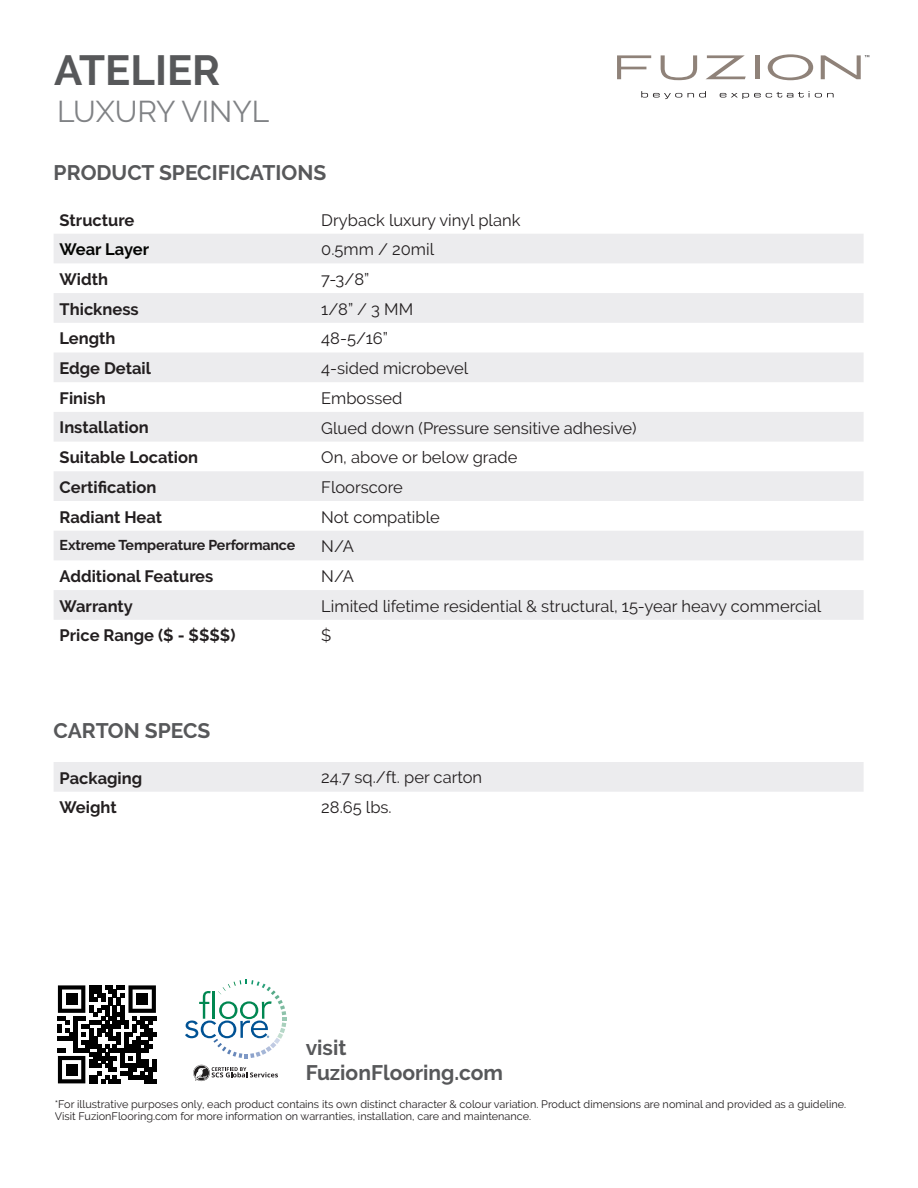
<style>
.page{position:relative;width:918px;height:1188px;background:#fff}
.page>*{position:absolute;margin:0;border:0;box-sizing:border-box;transform-origin:0 0}
.t1{font:700 42px "Raleway";color:#57585a}
.t2{font:30px "Raleway";color:#808285}
.t3{font:700 21px/25.2px "Raleway";color:#57585a}
.Paragraph_Style_1{font:16.5px "Raleway";color:#231f20}
.t4{font:700 16.5px/29.7px "Raleway";color:#231f20}
.t5{font:700 16.5px "Raleway";color:#040503}
.t6{font:700 14.25px "Raleway";letter-spacing:-.01em;color:#231f20}
.t7{font:10.8px/12px "Raleway";color:#231f20}
</style>
<div class="page">
<svg style="left:617px;top:55px;width:34px;height:24px"></svg>
<svg style="left:661px;top:55px;width:36px;height:25px"></svg>
<svg style="left:706px;top:55px;width:40px;height:24px"></svg>
<hr style="left:755px;top:55px;width:4px;height:24px;background:#8f8279">
<svg style="left:768px;top:54px;width:45px;height:26px"></svg>
<svg style="left:821px;top:55px;width:48px;height:24px"></svg>
<svg style="left:641px;top:91px;width:41px;height:8px"></svg>
<svg style="left:688px;top:91px;width:18px;height:7px"></svg>
<svg style="left:720px;top:91px;width:114px;height:8px"></svg>
<svg style="left:54px;top:234px;width:810px;height:386px;fill:#ececee"></svg>
<div style="left:54px;top:762px;width:810px;height:30px;background:#ececee"></div>
<svg style="left:185px;top:980px;width:101px;height:78px"></svg>
<svg style="left:193px;top:1065px;width:85px;height:16px"></svg>
<svg style="left:58px;top:985px;width:98px;height:99px"></svg>
<div style="left:66px;top:993px;width:12px;height:12px;background:#000"></div>
<div style="left:136px;top:993px;width:12px;height:12px;background:#000"></div>
<div style="left:66px;top:1064px;width:12px;height:12px;background:#000"></div>
<p class="t1" style="left:54px;top:46px;width:168px">ATELIER</p>
<h2 class="t2" style="left:57px;top:94px;width:214px">LUXURY VINYL</h2>
<h3 class="t3" style="left:54px;top:160px;width:274px">PRODUCT SPECIFICATIONS</h3>
<h3 class="t4" style="left:60px;top:205px;width:76px">Structure</h3>
<h3 class="t5" style="left:60px;top:240px;width:91px">Wear Layer</h3>
<h3 class="t4" style="left:60px;top:264px;width:140px">Width<br>Thickness<br>Length<br>Edge Detail<br>Finish<br>Installation<br>Suitable Location<br>Certification<br>Radiant Heat</h3>
<h3 class="t6" style="left:60px;top:537px;width:237px">Extreme Temperature Performance</h3>
<h3 class="t4" style="left:60px;top:561px;width:177px">Additional Features<br>Warranty<br>Price Range ($ - $$$$)</h3>
<p class="Paragraph_Style_1" style="left:321px;top:210px;width:201px">Dryback luxury vinyl plank</p>
<p class="Paragraph_Style_1" style="left:321px;top:240px;width:114px">0.5mm / 20mil</p>
<p class="Paragraph_Style_1" style="left:321px;top:270px;width:50px">7-3/8”</p>
<p class="Paragraph_Style_1" style="left:321px;top:299px;width:93px">1/8” / 3 MM</p>
<p class="Paragraph_Style_1" style="left:321px;top:329px;width:68px">48-5/16”</p>
<p class="Paragraph_Style_1" style="left:321px;top:359px;width:149px">4-sided microbevel</p>
<p class="Paragraph_Style_1" style="left:321px;top:388px;width:83px">Embossed</p>
<p class="Paragraph_Style_1" style="left:321px;top:418px;width:317px">Glued down (Pressure sensitive adhesive)</p>
<p class="Paragraph_Style_1" style="left:321px;top:448px;width:198px">On, above or below grade</p>
<p class="Paragraph_Style_1" style="left:321px;top:478px;width:83px">Floorscore</p>
<p class="Paragraph_Style_1" style="left:321px;top:507px;width:120px">Not compatible</p>
<p class="Paragraph_Style_1" style="left:321px;top:537px;width:34px">N/A</p>
<p class="Paragraph_Style_1" style="left:321px;top:567px;width:34px">N/A</p>
<p class="Paragraph_Style_1" style="left:321px;top:596px;width:501px">Limited lifetime residential &amp; structural, 15-year heavy commercial</p>
<p class="Paragraph_Style_1" style="left:321px;top:626px;width:12px">$</p>
<h3 class="t3" style="left:54px;top:718px;width:158px">CARTON SPECS</h3>
<h3 class="t4" style="left:60px;top:763px;width:84px">Packaging<br>Weight</h3>
<p class="Paragraph_Style_1" style="left:321px;top:767px;width:162px">24.7 sq./ft. per carton</p>
<p class="Paragraph_Style_1" style="left:321px;top:797px;width:72px">28.65 lbs.</p>
<h3 class="t3" style="left:306px;top:1035px;width:199px">visit<br>FuzionFlooring.com</h3>
<p class="t7" style="left:55px;top:1098px;width:793px">*For illustrative purposes only, each product contains its own distinct character &amp; colour variation. Product dimensions are nominal and provided as a guideline.<br>Visit FuzionFlooring.com for more information on warranties, installation, care and maintenance.</p>
<p class="t7" style="left:59px;top:1100px;width:485px">*For illustrative purposes only. Each product contains its own distinct character &amp; colour variation.<br>Speak to your retailer or Fuzion representative to ensure product satisfaction before purchase.</p>
</div>
